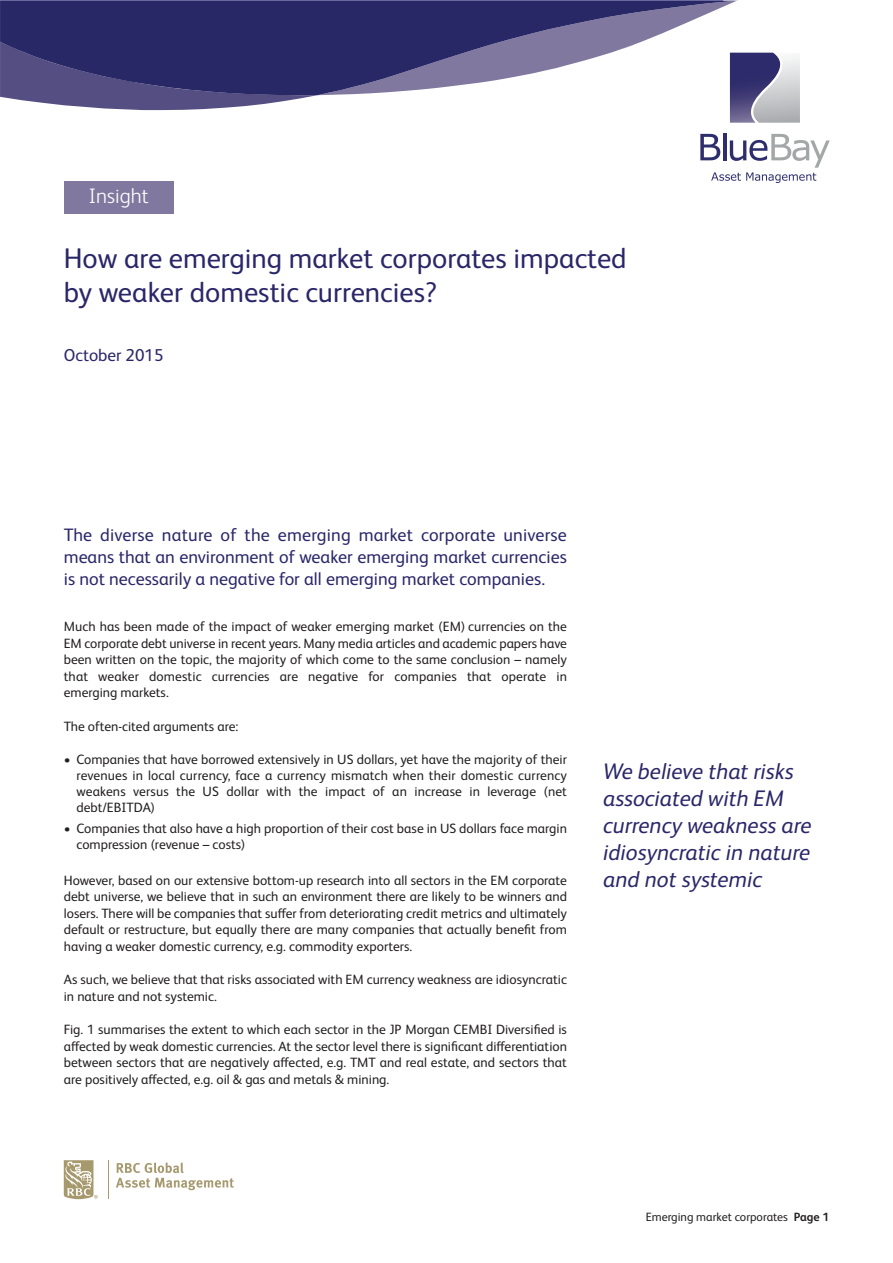
<style>
.page{position:relative;width:893px;height:1263px;background:#fff}
.page>*{position:absolute;margin:0;border:0;box-sizing:border-box;transform-origin:0 0}
.t1{font:28.5px/34.2px "FS Albert Pro";color:#2a2769}
.t2{font:italic 22.5px/27px "FS Albert Pro";color:#2a2769}
.t3{font:300 21px "FS Albert Pro";color:#fff}
.t4{font:18px/21.6px "FS Albert Pro";color:#2a2769;text-align:justify}
.t5{font:17.25px "FS Albert Pro";color:#2a2769}
.t6{font:13.5px/16.5px "FS Albert Pro";color:#231f20;text-align:justify}
.t7{font:12px "FS Albert Pro";color:#231f20}
.s1{font-weight:700}
</style>
<div class="page">
<svg style="left:64px;top:1160px;width:34px;height:39px"></svg>
<hr style="left:108px;top:1160px;width:1px;height:39px;background:#a7996e">
<svg style="left:116px;top:1162px;width:118px;height:28px"></svg>
<svg style="left:0;top:95px;width:322px;height:15px"></svg>
<svg style="left:0;top:1px;width:736px;height:94px;fill:#292867"></svg>
<svg style="left:696px;top:40px;width:104px;height:94px"></svg>
<hr style="left:723px;top:133px;width:3px;height:27px;background:#2f2e6d">
<svg style="left:700px;top:134px;width:130px;height:49px"></svg>
<img style="left:751px;top:53px;width:2px;height:70px">
<svg style="left:753px;top:53px;width:30px;height:70px"></svg>
<div style="left:64px;top:181px;width:110px;height:33px;background:#81789f"></div>
<h3 class="t3" style="left:89px;top:188px;width:61px">Insight</h3>
<h1 class="t1" style="left:64px;top:244px;width:564px">How are emerging market corporates impacted by weaker domestic currencies?</h1>
<p class="t5" style="left:64px;top:349px;width:101px">October 2015</p>
<h3 class="t4" style="left:64px;top:526px;width:505px">The diverse nature of the emerging market corporate universe means that an environment of weaker emerging market currencies is not necessarily a negative for all emerging market companies.</h3>
<p class="t6" style="left:64px;top:620px;width:505px">Much has been made of the impact of weaker emerging market (EM) currencies on the EM corporate debt universe in recent years. Many media articles and academic papers have been written on the topic, the majority of which come to the same conclusion – namely that weaker domestic currencies are negative for companies that operate in emerging markets.</p>
<p class="t6" style="left:64px;top:719px;width:176px">The often-cited arguments are:</p>
<p class="t6" style="left:77px;top:752px;width:492px;text-indent:-13px">• Companies that have borrowed extensively in US dollars, yet have the majority of their revenues in local currency, face a currency mismatch when their domestic currency weakens versus the US dollar with the impact of an increase in leverage (net debt/EBITDA)</p>
<p class="t6" style="left:77px;top:821px;width:492px;text-indent:-13px">• Companies that also have a high proportion of their cost base in US dollars face margin compression (revenue – costs)</p>
<p class="t6" style="left:64px;top:873px;width:505px">However, based on our extensive bottom-up research into all sectors in the EM corporate debt universe, we believe that in such an environment there are likely to be winners and losers. There will be companies that suffer from deteriorating credit metrics and ultimately default or restructure, but equally there are many companies that actually benefit from having a weaker domestic currency, e.g. commodity exporters.</p>
<p class="t6" style="left:64px;top:973px;width:505px">As such, we believe that that risks associated with EM currency weakness are idiosyncratic in nature and not systemic.</p>
<p class="t6" style="left:64px;top:1023px;width:505px">Fig. 1 summarises the extent to which each sector in the JP Morgan CEMBI Diversified is affected by weak domestic currencies. At the sector level there is significant differentiation between sectors that are negatively affected, e.g. TMT and real estate, and sectors that are positively affected, e.g. oil &amp; gas and metals &amp; mining.</p>
<h2 class="t2" style="left:603px;top:760px;width:210px">We believe that risks associated with EM currency weakness are idiosyncratic in nature and not systemic</h2>
<p class="t7" style="left:646px;top:1213px;width:185px">Emerging market corporates <span class="s1">Page 1</span></p>
</div>
